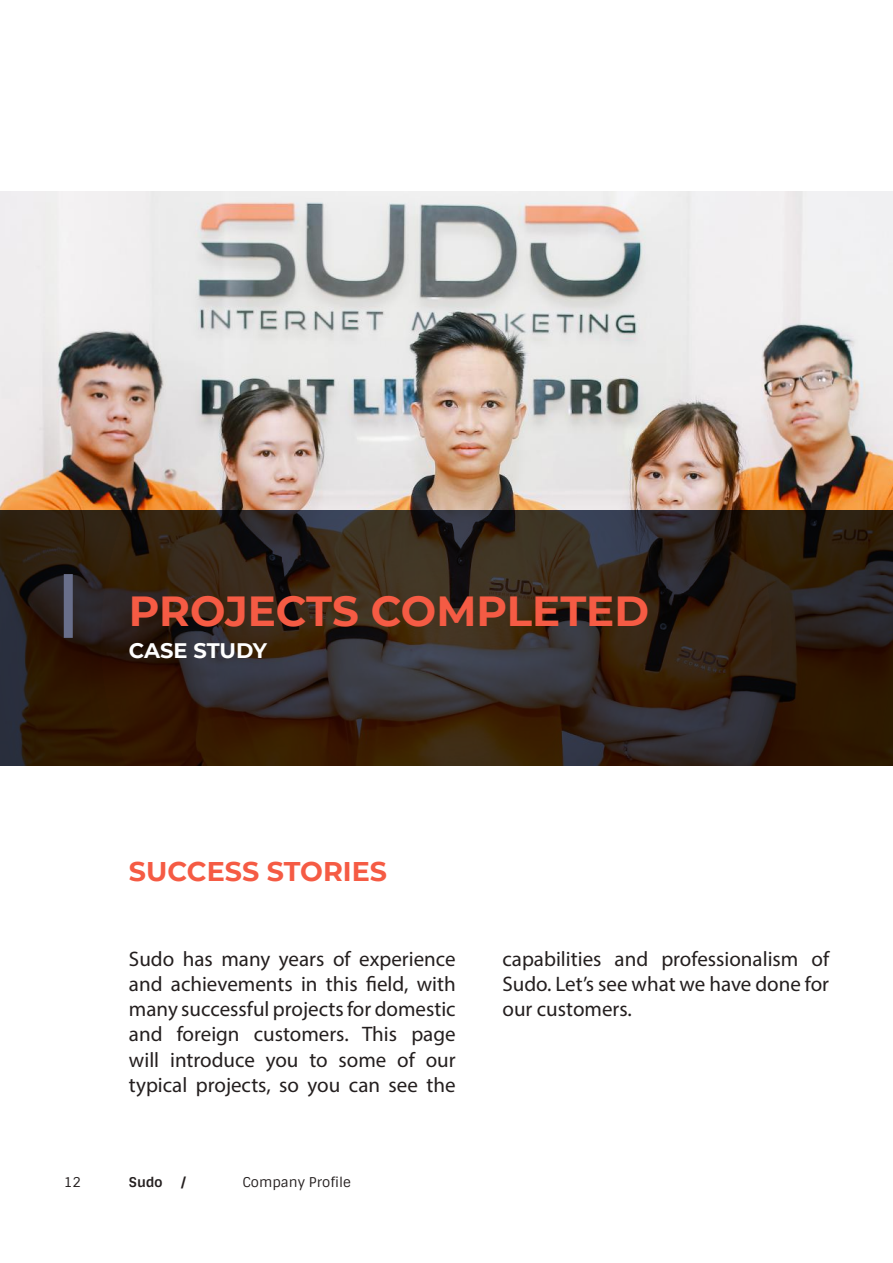
<style>
.page{position:relative;width:893px;height:1263px;background:#fff}
.page>*{position:absolute;margin:0;border:0;box-sizing:border-box;transform-origin:0 0}
.t1{font:700 42px "Montserrat";color:#f55b44}
.t2{font:700 27px "Montserrat";color:#f55b44}
.t3{font:21px/25.2px "Myriad Pro";color:#241f1f;text-align:justify}
.t4{font:700 21px "Montserrat";letter-spacing:-.01em;color:#fff}
.t5{font:13.5px "Sintony";color:#241f1f}
.t6{font:700 13.5px "Sintony";color:#241f1f}
</style>
<div class="page">
<img style="left:0;top:191px;width:893px;height:319px">
<svg style="left:0;top:510px;width:893px;height:255px;background:#31241a"></svg>
<div style="left:64px;top:574px;width:9px;height:64px;background:#696f8b"></div>
<h1 class="t1" style="left:129px;top:581px;width:522px">PROJECTS COMPLETED</h1>
<p class="t4" style="left:129px;top:636px;width:139px">CASE STUDY</p>
<p class="t2" style="left:129px;top:852px;width:260px">SUCCESS STORIES</p>
<p class="t3" style="left:129px;top:946px;width:328px">Sudo has many years of experience and achievements in this field, with many successful projects for domestic and foreign customers. This page will introduce you to some of our typical projects, so you can see the</p>
<p class="t3" style="left:502px;top:946px;width:328px">capabilities and professionalism of Sudo. Let’s see what we have done for our customers.</p>
<p class="t5" style="left:64px;top:1174px;width:19px">12</p>
<p class="t6" style="left:129px;top:1174px;width:35px">Sudo</p>
<p class="t6" style="left:181px;top:1174px;width:6px">/</p>
<p class="t5" style="left:242px;top:1174px;width:110px">Company Profile</p>
</div>
